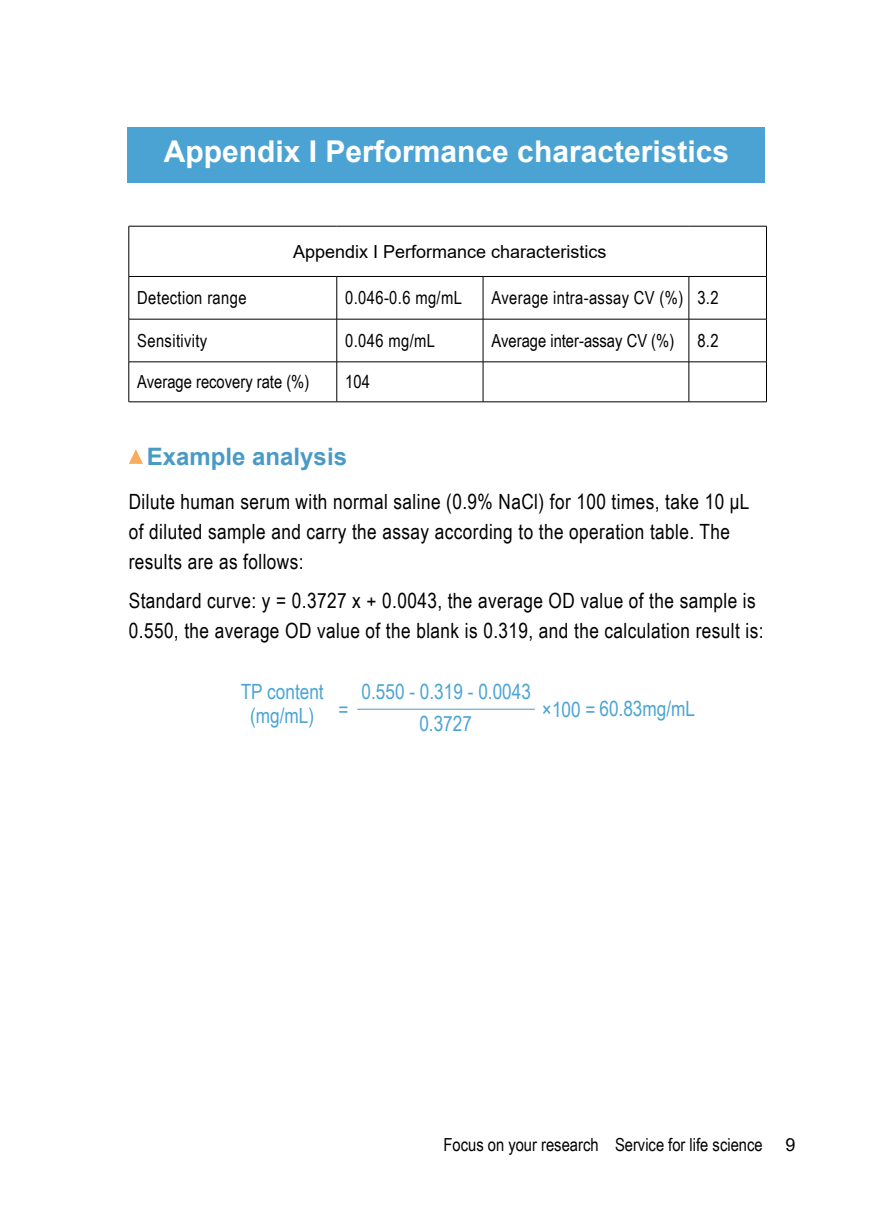
<style>
.page{position:relative;width:893px;height:1208px;background:#fff}
.page>*{position:absolute;margin:0;border:0;box-sizing:border-box;transform-origin:0 0}
.t1{font:700 30px "Arial";color:#fff}
.t2{font:700 24px "Arial";color:#4a9ac6}
.t3{font:21px/30px "Arial Narrow";letter-spacing:.02em;color:#000}
.t4{font:21px/24px "Arial Narrow";color:#4ba4d4}
.t5{font:18px "Arial Narrow";color:#000}
.t6{font:18px "Arial Narrow";letter-spacing:.02em;color:#000}
.t7{font:18px "Arial";color:#000}
</style>
<div class="page">
<div style="left:128px;top:127px;width:637px;height:56px;background:#4ba3d4"></div>
<hr style="left:129px;top:319px;width:208px;height:1px;background:#000">
<hr style="left:337px;top:319px;width:146px;height:1px;background:#000">
<hr style="left:483px;top:319px;width:206px;height:1px;background:#000">
<hr style="left:689px;top:319px;width:78px;height:1px;background:#000">
<hr style="left:129px;top:361px;width:208px;height:1px;background:#000">
<hr style="left:337px;top:361px;width:146px;height:1px;background:#000">
<hr style="left:483px;top:361px;width:206px;height:1px;background:#000">
<hr style="left:689px;top:361px;width:78px;height:1px;background:#000">
<hr style="left:129px;top:401px;width:208px;height:1px;background:#000">
<hr style="left:337px;top:401px;width:146px;height:1px;background:#000">
<hr style="left:483px;top:401px;width:206px;height:1px;background:#000">
<hr style="left:689px;top:401px;width:78px;height:1px;background:#000">
<hr style="left:129px;top:226px;width:208px;height:1px;background:#000">
<hr style="left:128px;top:226px;width:1px;height:50px;background:#000">
<hr style="left:337px;top:226px;width:146px;height:1px;background:#000">
<hr style="left:483px;top:226px;width:206px;height:1px;background:#000">
<hr style="left:689px;top:226px;width:78px;height:1px;background:#000">
<hr style="left:129px;top:276px;width:208px;height:1px;background:#000">
<hr style="left:128px;top:277px;width:1px;height:42px;background:#000">
<hr style="left:128px;top:319px;width:1px;height:43px;background:#000">
<hr style="left:128px;top:362px;width:1px;height:40px;background:#000">
<hr style="left:766px;top:226px;width:1px;height:50px;background:#000">
<hr style="left:337px;top:276px;width:146px;height:1px;background:#000">
<hr style="left:336px;top:277px;width:1px;height:42px;background:#000">
<hr style="left:483px;top:276px;width:206px;height:1px;background:#000">
<hr style="left:483px;top:277px;width:1px;height:42px;background:#000">
<hr style="left:689px;top:276px;width:78px;height:1px;background:#000">
<hr style="left:688px;top:277px;width:1px;height:42px;background:#000">
<hr style="left:766px;top:277px;width:1px;height:42px;background:#000">
<hr style="left:336px;top:319px;width:1px;height:43px;background:#000">
<hr style="left:483px;top:319px;width:1px;height:43px;background:#000">
<hr style="left:688px;top:319px;width:1px;height:43px;background:#000">
<hr style="left:766px;top:319px;width:1px;height:43px;background:#000">
<hr style="left:336px;top:362px;width:1px;height:40px;background:#000">
<hr style="left:483px;top:362px;width:1px;height:40px;background:#000">
<hr style="left:688px;top:362px;width:1px;height:40px;background:#000">
<hr style="left:766px;top:362px;width:1px;height:40px;background:#000">
<svg style="left:129px;top:449px;width:14px;height:15px"></svg>
<hr style="left:357px;top:708px;width:178px;height:1px;background:#499bc7">
<h1 class="t1" style="left:164px;top:130px;width:567px">Appendix I Performance characteristics</h1>
<p class="t7" style="left:293px;top:239px;width:315px">Appendix I Performance characteristics</p>
<p class="t6" style="left:137px;top:285px;width:111px">Detection range</p>
<p class="t5" style="left:345px;top:285px;width:118px">0.046-0.6 mg/mL</p>
<p class="t6" style="left:492px;top:285px;width:229px">Average intra-assay CV (%) 3.2</p>
<p class="t6" style="left:137px;top:327px;width:72px">Sensitivity</p>
<p class="t5" style="left:345px;top:327px;width:91px">0.046 mg/mL</p>
<p class="t5" style="left:492px;top:327px;width:184px">Average inter-assay CV (%)</p>
<p class="t5" style="left:697px;top:327px;width:23px">8.2</p>
<p class="t5" style="left:137px;top:369px;width:174px">Average recovery rate (%)</p>
<p class="t5" style="left:345px;top:369px;width:26px">104</p>
<p class="t2" style="left:147px;top:440px;width:202px">Example analysis</p>
<p class="t3" style="left:129px;top:486px;width:622px">Dilute human serum with normal saline (0.9% NaCl) for 100 times, take 10 μL of diluted sample and carry the assay according to the operation table. The results are as follows:</p>
<p class="t3" style="left:129px;top:584px;width:636px">Standard curve: y = 0.3727 x + 0.0043, the average OD value of the sample is<br>0.550, the average OD value of the blank is 0.319, and the calculation result is:</p>
<p class="t4" style="left:250px;top:678px;width:100px;text-indent:-9px">TP content (mg/mL) =</p>
<p class="t4" style="left:362px;top:678px;width:171px">0.550 - 0.319 - 0.0043</p>
<p class="t4" style="left:419px;top:711px;width:54px">0.3727</p>
<p class="t4" style="left:542px;top:695px;width:155px">×100 = 60.83mg/mL</p>
<p class="t5" style="left:443px;top:1131px;width:321px">Focus on your research Service for life science</p>
<p class="t7" style="left:785px;top:1132px;width:12px">9</p>
</div>
